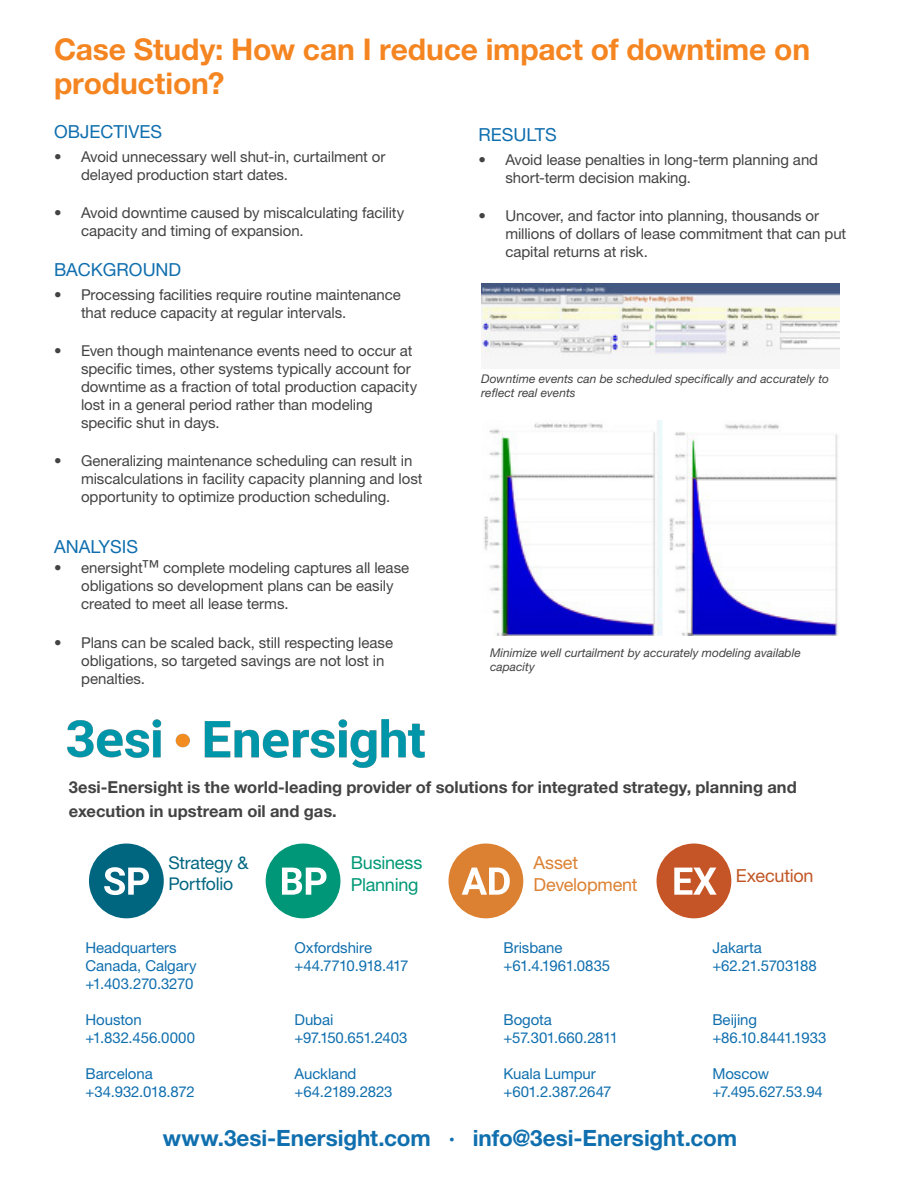
<style>
.page{position:relative;width:918px;height:1188px;background:#fff}
.page>*{position:absolute;margin:0;border:0;box-sizing:border-box;transform-origin:0 0}
.t1{font:700 30px/34.5px "Helvetica Neue LT Std";letter-spacing:-.005em;color:#f58521}
.t2{font:700 22.5px "Helvetica Neue LT Std";letter-spacing:-.005em;color:#106fae}
.t3{font:18px "Helvetica Neue LT Std";color:#106fae}
.t4{font:18px/21.6px "Helvetica Neue LT Std";letter-spacing:-.01em;color:#dc8132}
.t5{font:18px/21.6px "Helvetica Neue LT Std";letter-spacing:-.015em;color:#009976}
.t6{font:18px "Helvetica Neue LT Std";letter-spacing:-.015em;color:#c15625}
.t7{font:17.55px/21.1px "Helvetica Neue LT Std";letter-spacing:-.015em;color:#006680}
.t8{font:700 16.5px/24px "Helvetica Neue LT Std";color:#434343}
.t9{font:15px/18px "Helvetica Neue LT Std";letter-spacing:-.005em;color:#434343}
.t10{font:15px/18px "Helvetica Neue LT Std";letter-spacing:-.005em;color:#106fae}
.t11{font:15px "Helvetica Neue LT Std";letter-spacing:-.03em;color:#106fae}
.t12{font:15px "Helvetica Neue LT Std";letter-spacing:-.05em;color:#106fae}
.t13{font:15px "Helvetica Neue LT Std";letter-spacing:-.025em;color:#106fae}
.t14{font:italic 12px/14.4px "Helvetica Neue LT Std";color:#434343}
.s1{font-size:18px}
</style>
<div class="page">
<svg style="left:448px;top:844px;width:75px;height:74px"></svg>
<svg style="left:657px;top:844px;width:74px;height:74px"></svg>
<svg style="left:89px;top:844px;width:75px;height:74px"></svg>
<svg style="left:266px;top:844px;width:74px;height:74px"></svg>
<img style="left:68px;top:720px;width:356px;height:47px">
<img style="left:481px;top:283px;width:359px;height:73px">
<img style="left:483px;top:421px;width:357px;height:214px">
<p class="t1" style="left:54px;top:31px;width:758px">Case Study: How can I reduce impact of downtime on production?</p>
<p class="t3" style="left:54px;top:121px;width:109px">OBJECTIVES</p>
<p class="t9" style="left:81px;top:148px;width:306px;text-indent:-27px">• Avoid unnecessary well shut-in, curtailment or delayed production start dates.</p>
<p class="t9" style="left:81px;top:204px;width:325px;text-indent:-27px">• Avoid downtime caused by miscalculating facility capacity and timing of expansion.</p>
<p class="t3" style="left:54px;top:259px;width:129px">BACKGROUND</p>
<p class="t9" style="left:81px;top:285px;width:322px;text-indent:-27px">• Processing facilities require routine maintenance that reduce capacity at regular intervals.</p>
<p class="t9" style="left:81px;top:341px;width:338px;text-indent:-27px">• Even though maintenance events need to occur at specific times, other systems typically account for downtime as a fraction of total production capacity lost in a general period rather than modeling specific shut in days.</p>
<p class="t9" style="left:81px;top:452px;width:343px;text-indent:-27px">• Generalizing maintenance scheduling can result in miscalculations in facility capacity planning and lost opportunity to optimize production scheduling.</p>
<p class="t3" style="left:54px;top:535px;width:85px">ANALYSIS</p>
<p class="t9" style="left:81px;top:559px;width:330px;text-indent:-27px">• enersight<span class="s1">™</span> complete modeling captures all lease obligations so development plans can be easily created to meet all lease terms.</p>
<p class="t9" style="left:81px;top:633px;width:313px;text-indent:-27px">• Plans can be scaled back, still respecting lease obligations, so targeted savings are not lost in penalties.</p>
<p class="t3" style="left:478px;top:124px;width:80px">RESULTS</p>
<p class="t9" style="left:505px;top:150px;width:314px;text-indent:-27px">• Avoid lease penalties in long-term planning and short-term decision making.</p>
<p class="t9" style="left:505px;top:206px;width:342px;text-indent:-27px">• Uncover, and factor into planning, thousands or millions of dollars of lease commitment that can put capital returns at risk.</p>
<p class="t14" style="left:481px;top:371px;width:349px">Downtime events can be scheduled specifically and accurately to reflect real events</p>
<p class="t14" style="left:490px;top:645px;width:312px">Minimize well curtailment by accurately modeling available capacity</p>
<p class="t8" style="left:69px;top:774px;width:729px">3esi-Enersight is the world-leading provider of solutions for integrated strategy, planning and execution in upstream oil and gas.</p>
<p class="t7" style="left:168px;top:852px;width:82px">Strategy &amp;<br>Portfolio</p>
<p class="t10" style="left:86px;top:938px;width:113px">Headquarters<br>Canada, Calgary</p>
<p class="t11" style="left:86px;top:974px;width:109px">+1.403.270.3270</p>
<p class="t10" style="left:86px;top:1010px;width:58px">Houston</p>
<p class="t10" style="left:86px;top:1028px;width:111px">+1.832.456.0000</p>
<p class="t10" style="left:86px;top:1064px;width:69px">Barcelona</p>
<p class="t13" style="left:86px;top:1082px;width:111px">+34.932.018.872</p>
<p class="t5" style="left:351px;top:852px;width:73px">Business<br>Planning</p>
<p class="t10" style="left:294px;top:938px;width:79px">Oxfordshire</p>
<p class="t12" style="left:294px;top:956px;width:116px">+44.7710.918.417</p>
<p class="t10" style="left:294px;top:1010px;width:40px">Dubai</p>
<p class="t10" style="left:294px;top:1028px;width:115px">+97.150.651.2403</p>
<p class="t10" style="left:294px;top:1064px;width:64px">Auckland</p>
<p class="t10" style="left:294px;top:1082px;width:100px">+64.2189.2823</p>
<p class="t4" style="left:534px;top:852px;width:105px">Asset<br>Development</p>
<p class="t10" style="left:503px;top:938px;width:61px">Brisbane</p>
<p class="t10" style="left:503px;top:956px;width:108px">+61.4.1961.0835</p>
<p class="t10" style="left:503px;top:1010px;width:50px">Bogota</p>
<p class="t11" style="left:503px;top:1028px;width:116px">+57.301.660.2811</p>
<p class="t10" style="left:503px;top:1064px;width:94px">Kuala Lumpur</p>
<p class="t10" style="left:503px;top:1082px;width:110px">+601.2.387.2647</p>
<p class="t6" style="left:736px;top:864px;width:79px">Execution</p>
<p class="t10" style="left:712px;top:938px;width:51px">Jakarta</p>
<p class="t11" style="left:712px;top:956px;width:106px">+62.21.5703188</p>
<p class="t10" style="left:712px;top:1010px;width:46px">Beijing</p>
<p class="t10" style="left:712px;top:1028px;width:115px">+86.10.8441.1933</p>
<p class="t10" style="left:712px;top:1064px;width:58px">Moscow</p>
<p class="t10" style="left:712px;top:1082px;width:112px">+7.495.627.53.94</p>
<p class="t2" style="left:163px;top:1124px;width:576px">www.3esi-Enersight.com · info@3esi-Enersight.com</p>
</div>
